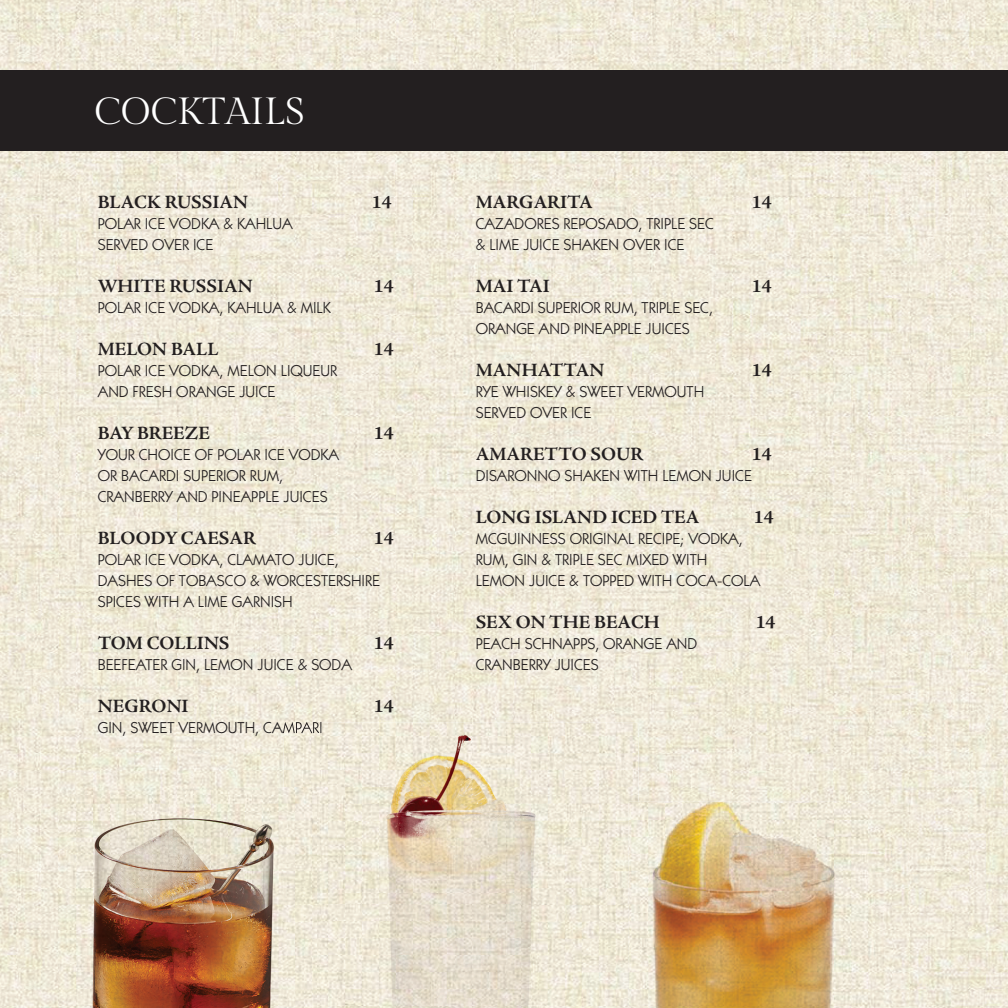
<style>
.page{position:relative;width:1008px;height:1008px;background:#fff}
.page>*{position:absolute;margin:0;border:0;box-sizing:border-box;transform-origin:0 0}
.t1{font:37.8px "Gilda Display";color:#fff}
.t2{font:700 18.9px "Adobe Jenson Pro";color:#231f20}
.t3{font:15.92px/21px "ITC Kabel Std";color:#231f20}
</style>
<div class="page">
<img style="left:0;top:0;width:1008px;height:1008px">
<div style="left:0;top:70px;width:1008px;height:80px;background:#231f20"></div>
<img style="left:283px;top:723px;width:237px;height:171px">
<img style="left:520px;top:723px;width:119px;height:285px">
<img style="left:317px;top:894px;width:204px;height:114px">
<img style="left:283px;top:723px;width:38px;height:13px">
<img style="left:69px;top:790px;width:248px;height:218px">
<img style="left:629px;top:802px;width:239px;height:206px">
<h1 class="t1" style="left:94px;top:90px;width:212px">COCKTAILS</h1>
<p class="t2" style="left:98px;top:191px;width:152px">BLACK RUSSIAN</p>
<p class="t2" style="left:372px;top:191px;width:21px">14</p>
<p class="t3" style="left:98px;top:213px;width:197px">POLAR ICE VODKA &amp; KAHLUA<br>SERVED OVER ICE</p>
<p class="t2" style="left:98px;top:275px;width:156px">WHITE RUSSIAN</p>
<p class="t2" style="left:374px;top:275px;width:21px">14</p>
<p class="t3" style="left:98px;top:297px;width:234px">POLAR ICE VODKA, KAHLUA &amp; MILK</p>
<p class="t2" style="left:98px;top:338px;width:122px">MELON BALL</p>
<p class="t2" style="left:374px;top:338px;width:21px">14</p>
<p class="t3" style="left:98px;top:360px;width:241px">POLAR ICE VODKA, MELON LIQUEUR<br>AND FRESH ORANGE JUICE</p>
<p class="t2" style="left:98px;top:422px;width:114px">BAY BREEZE</p>
<p class="t2" style="left:374px;top:422px;width:21px">14</p>
<p class="t3" style="left:98px;top:444px;width:243px">YOUR CHOICE OF POLAR ICE VODKA<br>OR BACARDI SUPERIOR RUM,<br>CRANBERRY AND PINEAPPLE JUICES</p>
<p class="t2" style="left:98px;top:527px;width:160px">BLOODY CAESAR</p>
<p class="t2" style="left:374px;top:527px;width:21px">14</p>
<p class="t3" style="left:98px;top:549px;width:284px">POLAR ICE VODKA, CLAMATO JUICE,<br>DASHES OF TOBASCO &amp; WORCESTERSHIRE<br>SPICES WITH A LIME GARNISH</p>
<p class="t2" style="left:98px;top:632px;width:133px">TOM COLLINS</p>
<p class="t2" style="left:374px;top:632px;width:21px">14</p>
<p class="t3" style="left:98px;top:654px;width:256px">BEEFEATER GIN, LEMON JUICE &amp; SODA</p>
<p class="t2" style="left:98px;top:695px;width:92px">NEGRONI</p>
<p class="t2" style="left:374px;top:695px;width:21px">14</p>
<p class="t3" style="left:98px;top:717px;width:226px">GIN, SWEET VERMOUTH, CAMPARI</p>
<p class="t2" style="left:476px;top:191px;width:119px">MARGARITA</p>
<p class="t2" style="left:752px;top:191px;width:21px">14</p>
<p class="t3" style="left:476px;top:213px;width:240px">CAZADORES REPOSADO, TRIPLE SEC &amp; LIME JUICE SHAKEN OVER ICE</p>
<p class="t2" style="left:476px;top:275px;width:76px">MAI TAI</p>
<p class="t2" style="left:752px;top:275px;width:21px">14</p>
<p class="t3" style="left:476px;top:297px;width:239px">BACARDI SUPERIOR RUM, TRIPLE SEC,<br>ORANGE AND PINEAPPLE JUICES</p>
<p class="t2" style="left:476px;top:359px;width:130px">MANHATTAN</p>
<p class="t2" style="left:752px;top:359px;width:21px">14</p>
<p class="t3" style="left:476px;top:381px;width:230px">RYE WHISKEY &amp; SWEET VERMOUTH<br>SERVED OVER ICE</p>
<p class="t2" style="left:476px;top:443px;width:169px">AMARETTO SOUR</p>
<p class="t2" style="left:752px;top:443px;width:21px">14</p>
<p class="t3" style="left:476px;top:465px;width:278px">DISARONNO SHAKEN WITH LEMON JUICE</p>
<p class="t2" style="left:476px;top:506px;width:225px">LONG ISLAND ICED TEA</p>
<p class="t2" style="left:754px;top:506px;width:21px">14</p>
<p class="t3" style="left:476px;top:528px;width:286px">MCGUINNESS ORIGINAL RECIPE; VODKA,<br>RUM, GIN &amp; TRIPLE SEC MIXED WITH<br>LEMON JUICE &amp; TOPPED WITH COCA-COLA</p>
<p class="t2" style="left:476px;top:611px;width:186px">SEX ON THE BEACH</p>
<p class="t2" style="left:756px;top:611px;width:21px">14</p>
<p class="t3" style="left:476px;top:633px;width:223px">PEACH SCHNAPPS, ORANGE AND<br>CRANBERRY JUICES</p>
</div>
